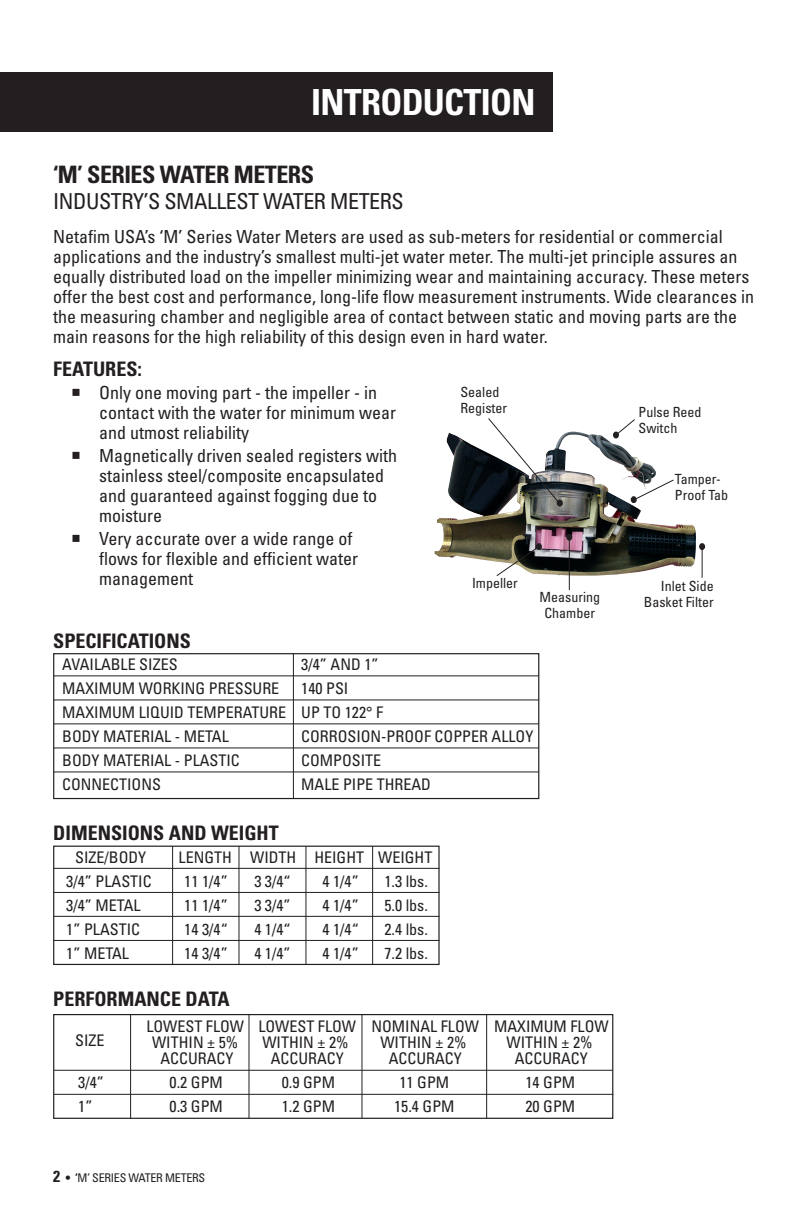
<style>
.page{position:relative;width:791px;height:1224px;background:#fff}
.page>*{position:absolute;margin:0;border:0;box-sizing:border-box;transform-origin:0 0}
.Reverse_Head{font:700 condensed 36px "Univers LT Std";letter-spacing:-.02em;color:#fff}
.Subhead{font:700 condensed 24px "Univers LT Std";letter-spacing:-.02em;color:#231f20}
.Subhead-2{font:condensed 22px "Univers LT Std";letter-spacing:-.02em;color:#231f20}
.Subhead-3{font:700 condensed 20px "Univers LT Std";color:#231f20}
.Text{font:condensed 18px/20px "Univers LT Std";color:#231f20}
.t1{font:condensed 16px/24px "Univers LT Std";color:#231f20}
.Bullet_Copy{font:condensed 14px/16px "Univers LT Std";color:#231f20}
.Subhead-4{font:condensed 12px "Univers LT Std";letter-spacing:-.02em;color:#231f20}
.s1{font-weight:700;font-size:16px}
.s2{font-weight:700}
</style>
<div class="page">
<hr style="left:54px;top:1070px;width:559px;height:1px;background:#231f20">
<hr style="left:54px;top:1094px;width:559px;height:1px;background:#231f20">
<div style="left:53px;top:1014px;width:560px;height:105px;border:1px solid #231f20"></div>
<hr style="left:130px;top:1015px;width:1px;height:103px;background:#231f20">
<hr style="left:248px;top:1015px;width:1px;height:103px;background:#231f20">
<hr style="left:361px;top:1015px;width:1px;height:103px;background:#231f20">
<hr style="left:486px;top:1015px;width:1px;height:103px;background:#231f20">
<hr style="left:54px;top:868px;width:385px;height:1px;background:#231f20">
<hr style="left:54px;top:892px;width:385px;height:1px;background:#231f20">
<hr style="left:54px;top:916px;width:385px;height:1px;background:#231f20">
<hr style="left:54px;top:940px;width:385px;height:1px;background:#231f20">
<div style="left:53px;top:846px;width:386px;height:119px;border:1px solid #231f20"></div>
<hr style="left:172px;top:846px;width:1px;height:118px;background:#231f20">
<hr style="left:238px;top:846px;width:1px;height:118px;background:#231f20">
<hr style="left:305px;top:846px;width:1px;height:118px;background:#231f20">
<hr style="left:372px;top:846px;width:1px;height:118px;background:#231f20">
<div style="left:0;top:72px;width:552px;height:60px;background:#231f20"></div>
<div style="left:699px;top:543px;width:6px;height:7px;border:2px solid #231f20;border-radius:50%"></div>
<hr style="left:701px;top:547px;width:1px;height:31px;background:#231f20">
<hr style="left:54px;top:675px;width:485px;height:1px;background:#231f20">
<hr style="left:54px;top:699px;width:485px;height:1px;background:#231f20">
<hr style="left:54px;top:723px;width:485px;height:1px;background:#231f20">
<hr style="left:54px;top:747px;width:485px;height:1px;background:#231f20">
<div style="left:53px;top:653px;width:486px;height:146px;border:1px solid #231f20"></div>
<hr style="left:293px;top:654px;width:1px;height:145px;background:#231f20">
<hr style="left:54px;top:771px;width:485px;height:1px;background:#231f20">
<img style="left:434px;top:432px;width:262px;height:144px">
<div style="left:566px;top:534px;width:6px;height:7px;border:2px solid #231f20;border-radius:50%"></div>
<img style="left:487px;top:418px;width:75px;height:88px">
<div style="left:557px;top:500px;width:6px;height:7px;border:2px solid #231f20;border-radius:50%"></div>
<svg style="left:495px;top:544px;width:46px;height:32px"></svg>
<div style="left:536px;top:543px;width:6px;height:7px;border:2px solid #231f20;border-radius:50%"></div>
<hr style="left:569px;top:537px;width:1px;height:53px;background:#231f20">
<svg style="left:613px;top:419px;width:23px;height:19px"></svg>
<svg style="left:632px;top:479px;width:43px;height:23px"></svg>
<div style="left:631px;top:496px;width:6px;height:7px;border:2px solid #231f20;border-radius:50%"></div>
<p class="Reverse_Head" style="left:311px;top:80px;width:226px">INTRODUCTION</p>
<p class="Subhead" style="left:53px;top:160px;width:262px">‘M’ SERIES WATER METERS</p>
<p class="Subhead-2" style="left:53px;top:187px;width:352px">INDUSTRY’S SMALLEST WATER METERS</p>
<p class="Text" style="left:53px;top:226px;width:702px">Netafim USA’s ‘M’ Series Water Meters are used as sub-meters for residential or commercial applications and the industry’s smallest multi-jet water meter. The multi-jet principle assures an equally distributed load on the impeller minimizing wear and maintaining accuracy. These meters offer the best cost and performance, long-life flow measurement instruments. Wide clearances in the measuring chamber and negligible area of contact between static and moving parts are the main reasons for the high reliability of this design even in hard water.</p>
<p class="Subhead-3" style="left:53px;top:357px;width:90px">FEATURES:</p>
<p class="Text" style="left:99px;top:382px;width:298px;text-indent:-28px">○ Only one moving part - the impeller - in contact with the water for minimum wear and utmost reliability</p>
<p class="Text" style="left:99px;top:445px;width:299px;text-indent:-28px">○ Magnetically driven sealed registers with stainless steel/composite encapsulated and guaranteed against fogging due to moisture</p>
<p class="Text" style="left:99px;top:528px;width:260px;text-indent:-28px">○ Very accurate over a wide range of flows for flexible and efficient water management</p>
<p class="Subhead-3" style="left:53px;top:629px;width:139px">SPECIFICATIONS</p>
<p class="Bullet_Copy" style="left:460px;top:384px;width:48px">Sealed<br>Register</p>
<p class="Bullet_Copy" style="left:638px;top:404px;width:64px">Pulse Reed<br>Switch</p>
<p class="Bullet_Copy" style="left:675px;top:471px;width:55px">Tamper-<br>Proof Tab</p>
<p class="Bullet_Copy" style="left:472px;top:575px;width:47px">Impeller</p>
<p class="Bullet_Copy" style="left:661px;top:577px;width:54px">Inlet Side</p>
<p class="Bullet_Copy" style="left:539px;top:588px;width:62px">Measuring</p>
<p class="Bullet_Copy" style="left:644px;top:593px;width:71px">Basket Filter</p>
<p class="Bullet_Copy" style="left:544px;top:604px;width:52px">Chamber</p>
<p class="t1" style="left:62px;top:652px;width:225px">AVAILABLE SIZES<br>MAXIMUM WORKING PRESSURE<br>MAXIMUM LIQUID TEMPERATURE<br>BODY MATERIAL - METAL<br>BODY MATERIAL - PLASTIC<br>CONNECTIONS</p>
<p class="t1" style="left:301px;top:652px;width:234px">3/4” AND 1”<br>140 PSI<br>UP TO 122° F<br>CORROSION-PROOF COPPER ALLOY<br>COMPOSITE<br>MALE PIPE THREAD</p>
<p class="Subhead-3" style="left:53px;top:821px;width:227px">DIMENSIONS AND WEIGHT</p>
<p class="t1" style="left:75px;top:845px;width:73px">SIZE/BODY</p>
<p class="t1" style="left:179px;top:845px;width:255px">LENGTH WIDTH HEIGHT WEIGHT</p>
<p class="t1" style="left:66px;top:869px;width:87px">3/4” PLASTIC<br>3/4” METAL<br>1” PLASTIC<br>1” METAL</p>
<p class="t1" style="left:184px;top:869px;width:45px;text-align:justify">11 1/4” 11 1/4” 14 3/4“ 14 3/4”</p>
<p class="t1" style="left:254px;top:869px;width:38px;text-align:justify">3 3/4“ 3 3/4” 4 1/4“ 4 1/4”</p>
<p class="t1" style="left:322px;top:869px;width:38px;text-align:justify">4 1/4” 4 1/4” 4 1/4“ 4 1/4”</p>
<p class="t1" style="left:384px;top:869px;width:45px;text-align:justify">1.3 lbs.<br>5.0 lbs.<br>2.4 lbs.<br>7.2 lbs.</p>
<p class="Subhead-3" style="left:53px;top:987px;width:178px">PERFORMANCE DATA</p>
<p class="t1" style="left:146px;top:1019px;width:99px;line-height:16px;text-align:center">LOWEST FLOW<br>WITHIN ± 5%<br>ACCURACY</p>
<p class="t1" style="left:258px;top:1019px;width:99px;line-height:16px;text-align:center">LOWEST FLOW<br>WITHIN ± 2%<br>ACCURACY</p>
<p class="t1" style="left:371px;top:1019px;width:109px;line-height:16px;text-align:center">NOMINAL FLOW<br>WITHIN ± 2%<br>ACCURACY</p>
<p class="t1" style="left:494px;top:1019px;width:116px;line-height:16px;text-align:center">MAXIMUM FLOW<br>WITHIN ± 2%<br>ACCURACY</p>
<p class="t1" style="left:75px;top:1029px;width:31px">SIZE</p>
<p class="t1" style="left:78px;top:1071px;width:27px">3/4”<br>1”</p>
<p class="t1" style="left:170px;top:1071px;width:55px">0.2 GPM<br>0.3 GPM</p>
<p class="t1" style="left:282px;top:1071px;width:55px">0.9 GPM<br>1.2 GPM</p>
<p class="t1" style="left:394px;top:1071px;width:62px;text-align:center">11 GPM<br>15.4 GPM</p>
<p class="t1" style="left:525px;top:1071px;width:51px">14 GPM<br>20 GPM</p>
<p class="Subhead-4" style="left:53px;top:1170px;width:154px"><span class="s1">2</span> <span class="s2">• ‘</span>M’ SERIES WATER METERS</p>
</div>
